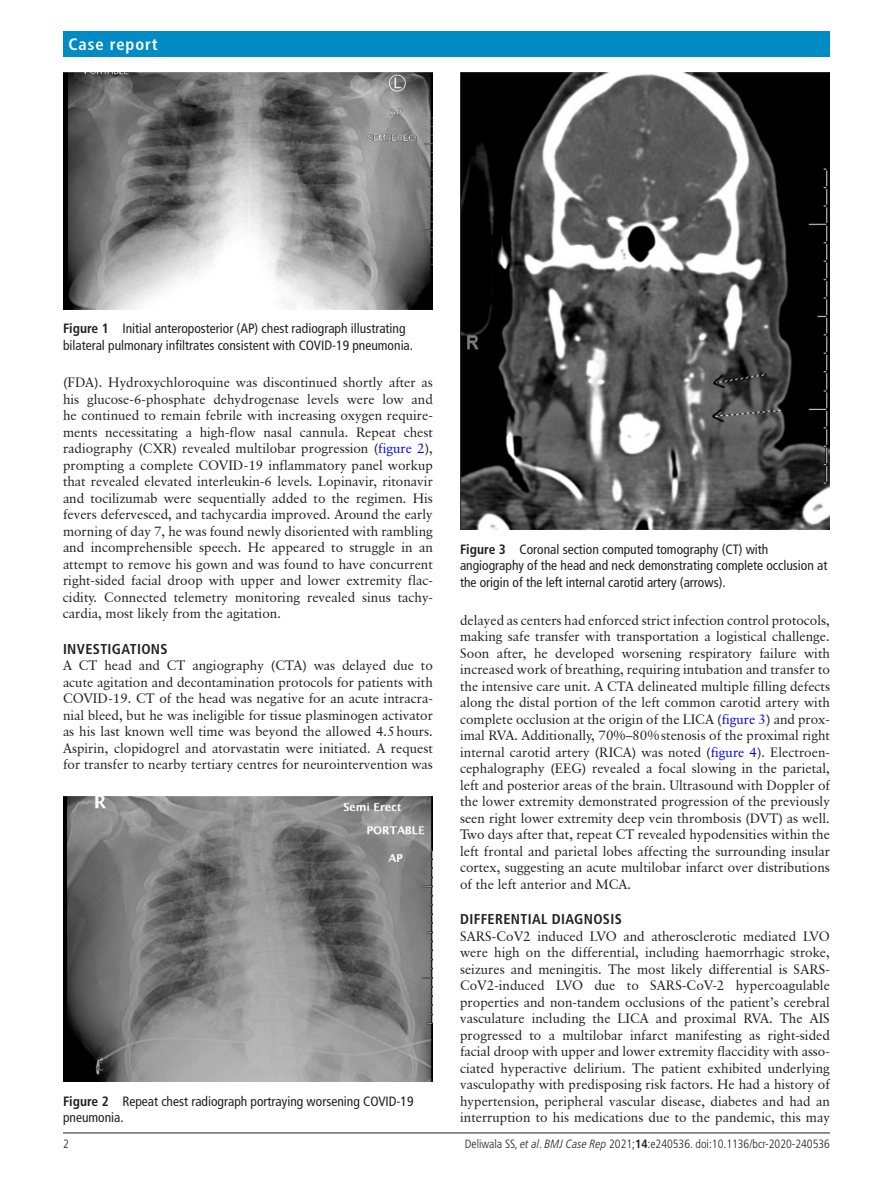
<style>
.page{position:relative;width:893px;height:1191px;background:#fff}
.page>*{position:absolute;margin:0;border:0;box-sizing:border-box;transform-origin:0 0}
.t1{font:700 condensed 16.5px "Frutiger LT Pro";letter-spacing:.055em;color:#fff}
.t2{font:700 condensed 14.25px "Frutiger LT Pro";letter-spacing:.025em;color:#231f20}
.t3{font:13.5px/16.5px "Classical Garamond BT";color:#231f20;text-align:justify}
.t4{font:condensed 13.5px/16.5px "Frutiger LT Pro";color:#231f20}
.t5{font:300 condensed 12px "Frutiger LT Pro";color:#231f20}
.s1{font-weight:700}
.s2{color:#00f}
.s3{font-style:italic}
</style>
<div class="page">
<hr style="left:63px;top:1132px;width:767px;height:1px;background:#231f20">
<div style="left:63px;top:31px;width:767px;height:25px;background:#008bc5"></div>
<img style="left:63px;top:72px;width:370px;height:237px">
<img style="left:63px;top:796px;width:370px;height:285px">
<img style="left:460px;top:72px;width:370px;height:457px">
<p class="t1" style="left:69px;top:34px;width:91px">Case report</p>
<p class="t4" style="left:63px;top:320px;width:352px"><span class="s1">Figure 1</span> Initial anteroposterior (AP) chest radiograph illustrating bilateral pulmonary infiltrates consistent with COVID-19 pneumonia.</p>
<p class="t3" style="left:63px;top:374px;width:371px">(FDA). Hydroxychloroquine was discontinued shortly after as his glucose-6-phosphate dehydrogenase levels were low and he continued to remain febrile with increasing oxygen require&shy;ments necessitating a high-flow nasal cannula. Repeat chest radiography (CXR) revealed multilobar progression (<span class="s2">figure 2</span>), prompting a complete COVID-19 inflammatory panel workup that revealed elevated interleukin-6 levels. Lopinavir, ritonavir and tocilizumab were sequentially added to the regimen. His fevers defervesced, and tachycardia improved. Around the early morning of day 7, he was found newly disoriented with rambling and incomprehensible speech. He appeared to struggle in an attempt to remove his gown and was found to have concurrent right-sided facial droop with upper and lower extremity flac&shy;cidity. Connected telemetry monitoring revealed sinus tachy&shy;cardia, most likely from the agitation.</p>
<p class="t2" style="left:63px;top:640px;width:106px">INVESTIGATIONS</p>
<p class="t3" style="left:63px;top:657px;width:371px">A CT head and CT angiography (CTA) was delayed due to acute agitation and decontamination protocols for patients with COVID-19. CT of the head was negative for an acute intracra&shy;nial bleed, but he was ineligible for tissue plasminogen activator as his last known well time was beyond the allowed 4.5hours.<br>Aspirin, clopidogrel and atorvastatin were initiated. A request for transfer to nearby tertiary centres for neurointervention was</p>
<p class="t4" style="left:63px;top:1092px;width:352px"><span class="s1">Figure 2</span> Repeat chest radiograph portraying worsening COVID-19 pneumonia.</p>
<p class="t4" style="left:460px;top:540px;width:369px"><span class="s1">Figure 3</span> Coronal section computed tomography (CT) with angiography of the head and neck demonstrating complete occlusion at the origin of the left internal carotid artery (arrows).</p>
<p class="t3" style="left:460px;top:611px;width:371px">delayed as centers had enforced strict infection control protocols, making safe transfer with transportation a logistical challenge.<br>Soon after, he developed worsening respiratory failure with increased work of breathing, requiring intubation and transfer to the intensive care unit. A CTA delineated multiple filling defects along the distal portion of the left common carotid artery with complete occlusion at the origin of the LICA (<span class="s2">figure 3</span>) and prox&shy;imal RVA. Additionally, 70%–80%stenosis of the proximal right internal carotid artery (RICA) was noted (<span class="s2">figure 4</span>). Electroen&shy;cephalography (EEG) revealed a focal slowing in the parietal, left and posterior areas of the brain. Ultrasound with Doppler of the lower extremity demonstrated progression of the previously seen right lower extremity deep vein thrombosis (DVT) as well.<br>Two days after that, repeat CT revealed hypodensities within the left frontal and parietal lobes affecting the surrounding insular cortex, suggesting an acute multilobar infarct over distributions of the left anterior and MCA.</p>
<p class="t2" style="left:460px;top:910px;width:163px">DIFFERENTIAL DIAGNOSIS</p>
<p class="t3" style="left:460px;top:927px;width:371px">SARS-CoV2 induced LVO and atherosclerotic mediated LVO were high on the differential, including haemorrhagic stroke, seizures and meningitis. The most likely differential is SARS-CoV2-induced LVO due to SARS-CoV-2 hypercoagulable properties and non-tandem occlusions of the patient’s cerebral vasculature including the LICA and proximal RVA. The AIS progressed to a multilobar infarct manifesting as right-sided facial droop with upper and lower extremity flaccidity with asso&shy;ciated hyperactive delirium. The patient exhibited underlying vasculopathy with predisposing risk factors. He had a history of hypertension, peripheral vascular disease, diabetes and had an interruption to his medications due to the pandemic, this may</p>
<p class="t5" style="left:63px;top:1136px;width:7px">2</p>
<p class="t5" style="left:465px;top:1136px;width:367px">Deliwala SS, <span class="s3">et al</span>. <span class="s3">BMJ Case Rep</span> 2021;<span class="s1">14</span>:e240536. doi:10.1136/bcr-2020-240536</p>
</div>
